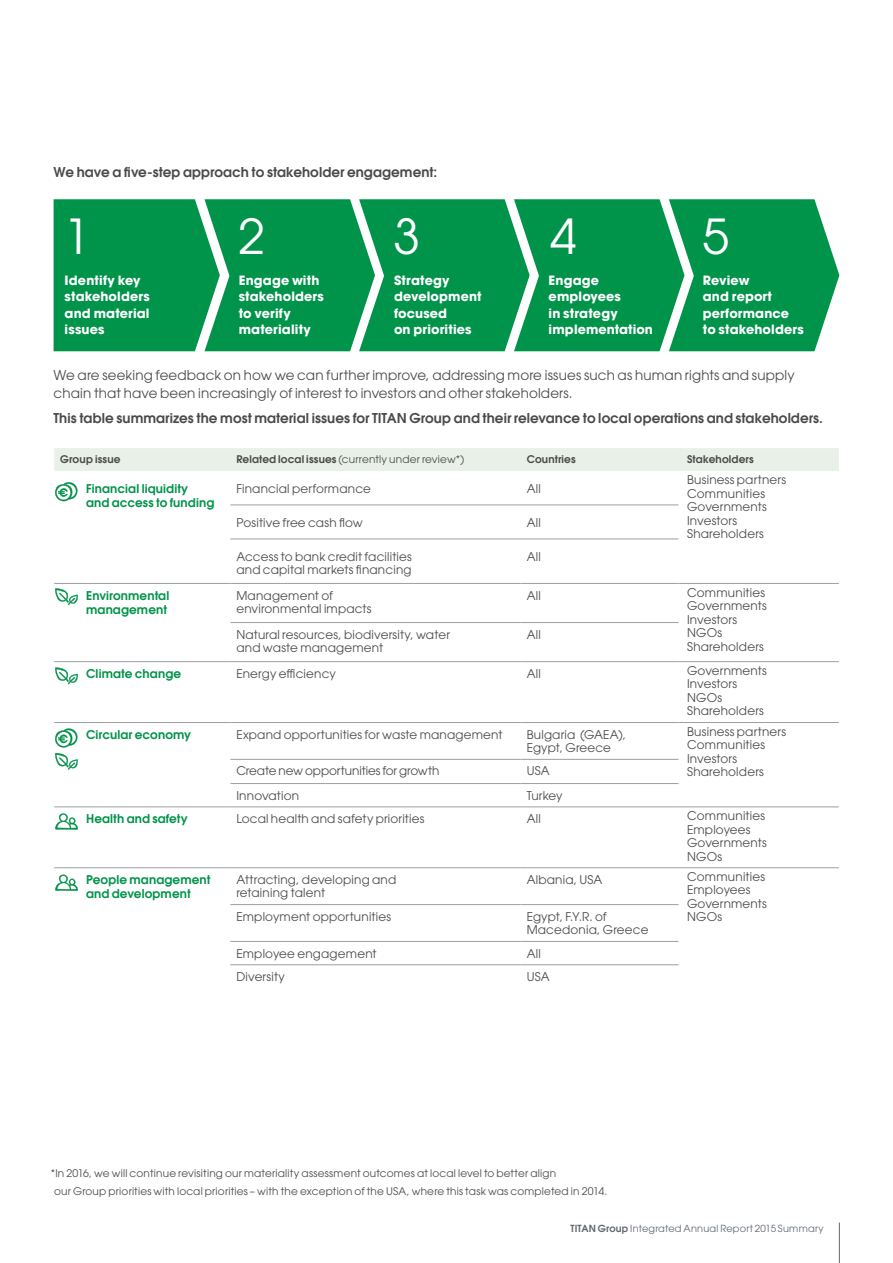
<style>
.page{position:relative;width:893px;height:1263px;background:#fff}
.page>*{position:absolute;margin:0;border:0;box-sizing:border-box;transform-origin:0 0}
.t1{font:48px "ITC Avant Garde Std";color:#fff}
.t2{font:13.5px/17.2px "ITC Avant Garde Std";letter-spacing:.01em;color:#4a4a49}
.t3{font:600 13.5px "ITC Avant Garde Std";letter-spacing:.005em;color:#4a4a49}
.t4{font:700 12.75px/16.5px "ITC Avant Garde Std";letter-spacing:.01em;color:#fff}
.t5{font:12px/13.5px "ITC Avant Garde Std";letter-spacing:.015em;color:#4a4a49}
.t6{font:600 12px/14.2px "ITC Avant Garde Std";letter-spacing:.01em;color:#00934a}
.t7{font:12px "ITC Avant Garde Std";letter-spacing:-.005em;color:#4a4a49}
.t8{font:10.5px/18.5px "ITC Avant Garde Std";letter-spacing:.02em;color:#4a4a49}
.t9{font:600 10.5px "ITC Avant Garde Std";letter-spacing:.015em;color:#4a4a49}
.t10{font:9.75px "ITC Avant Garde Std";letter-spacing:.02em;color:#616871}
.s1{font-weight:600}
</style>
<div class="page">
<hr style="left:839px;top:1222px;width:1px;height:41px;background:#616871">
<svg style="left:54px;top:199px;width:785px;height:152px;background:#109955"></svg>
<div style="left:54px;top:448px;width:785px;height:23px;background:#e9f0e8"></div>
<hr style="left:54px;top:583px;width:176px;height:1px;background:#9ca0a3">
<hr style="left:230px;top:583px;width:291px;height:1px;background:#9ca0a3">
<hr style="left:678px;top:583px;width:161px;height:1px;background:#9ca0a3">
<hr style="left:230px;top:622px;width:291px;height:1px;background:#9ca0a3">
<hr style="left:521px;top:622px;width:157px;height:1px;background:#9ca0a3">
<hr style="left:54px;top:661px;width:176px;height:1px;background:#9ca0a3">
<hr style="left:230px;top:661px;width:291px;height:1px;background:#9ca0a3">
<hr style="left:521px;top:661px;width:157px;height:1px;background:#9ca0a3">
<hr style="left:678px;top:661px;width:161px;height:1px;background:#9ca0a3">
<hr style="left:54px;top:722px;width:176px;height:1px;background:#9ca0a3">
<hr style="left:230px;top:722px;width:291px;height:1px;background:#9ca0a3">
<hr style="left:521px;top:722px;width:157px;height:1px;background:#9ca0a3">
<hr style="left:678px;top:722px;width:161px;height:1px;background:#9ca0a3">
<hr style="left:230px;top:759px;width:291px;height:1px;background:#9ca0a3">
<hr style="left:521px;top:759px;width:157px;height:1px;background:#9ca0a3">
<hr style="left:230px;top:783px;width:291px;height:1px;background:#9ca0a3">
<hr style="left:521px;top:783px;width:157px;height:1px;background:#9ca0a3">
<hr style="left:54px;top:806px;width:176px;height:1px;background:#9ca0a3">
<hr style="left:230px;top:806px;width:291px;height:1px;background:#9ca0a3">
<hr style="left:521px;top:806px;width:157px;height:1px;background:#9ca0a3">
<hr style="left:678px;top:806px;width:161px;height:1px;background:#9ca0a3">
<hr style="left:54px;top:867px;width:176px;height:1px;background:#9ca0a3">
<hr style="left:230px;top:867px;width:291px;height:1px;background:#9ca0a3">
<hr style="left:521px;top:867px;width:157px;height:1px;background:#9ca0a3">
<hr style="left:678px;top:867px;width:161px;height:1px;background:#9ca0a3">
<hr style="left:230px;top:904px;width:291px;height:1px;background:#9ca0a3">
<hr style="left:521px;top:904px;width:157px;height:1px;background:#9ca0a3">
<hr style="left:230px;top:941px;width:291px;height:1px;background:#9ca0a3">
<hr style="left:521px;top:941px;width:157px;height:1px;background:#9ca0a3">
<hr style="left:230px;top:964px;width:291px;height:1px;background:#9ca0a3">
<hr style="left:521px;top:964px;width:157px;height:1px;background:#9ca0a3">
<hr style="left:230px;top:504px;width:291px;height:1px;background:#9ca0a3">
<hr style="left:230px;top:539px;width:291px;height:1px;background:#9ca0a3">
<hr style="left:521px;top:504px;width:157px;height:1px;background:#9ca0a3">
<hr style="left:521px;top:539px;width:157px;height:1px;background:#9ca0a3">
<hr style="left:521px;top:583px;width:157px;height:1px;background:#9ca0a3">
<svg style="left:55px;top:813px;width:23px;height:17px"></svg>
<svg style="left:55px;top:874px;width:23px;height:17px"></svg>
<svg style="left:55px;top:588px;width:23px;height:17px"></svg>
<svg style="left:55px;top:667px;width:23px;height:17px"></svg>
<svg style="left:55px;top:728px;width:23px;height:42px"></svg>
<svg style="left:55px;top:482px;width:23px;height:19px"></svg>
<p class="t3" style="left:54px;top:164px;width:385px">We have a five-step approach to stakeholder engagement:</p>
<h1 class="t1" style="left:64px;top:206px;width:28px">1</h1>
<h1 class="t1" style="left:238px;top:206px;width:28px">2</h1>
<h1 class="t1" style="left:394px;top:206px;width:28px">3</h1>
<h1 class="t1" style="left:550px;top:206px;width:28px">4</h1>
<h1 class="t1" style="left:702px;top:206px;width:28px">5</h1>
<p class="t4" style="left:65px;top:272px;width:87px">Identify key stakeholders and material issues</p>
<p class="t4" style="left:239px;top:272px;width:87px">Engage with stakeholders to verify materiality</p>
<p class="t4" style="left:394px;top:272px;width:89px">Strategy development focused<br>on priorities</p>
<p class="t4" style="left:549px;top:272px;width:106px">Engage employees<br>in strategy implementation</p>
<p class="t4" style="left:703px;top:272px;width:102px">Review<br>and report performance to stakeholders</p>
<p class="t2" style="left:54px;top:367px;width:742px">We are seeking feedback on how we can further improve, addressing more issues such as human rights and supply chain that have been increasingly of interest to investors and other stakeholders.</p>
<p class="t3" style="left:54px;top:410px;width:771px">This table summarizes the most material issues for TITAN Group and their relevance to local operations and stakeholders.</p>
<p class="t9" style="left:60px;top:453px;width:62px">Group issue</p>
<p class="t8" style="left:236px;top:450px;width:229px"><span class="s1">Related local issues</span> (currently under review*)</p>
<p class="t9" style="left:527px;top:453px;width:51px">Countries</p>
<p class="t9" style="left:687px;top:453px;width:68px">Stakeholders</p>
<p class="t6" style="left:86px;top:481px;width:130px">Financial liquidity and access to funding</p>
<p class="t5" style="left:236px;top:481px;width:136px">Financial performance</p>
<p class="t5" style="left:527px;top:481px;width:16px">All</p>
<p class="t5" style="left:687px;top:473px;width:101px">Business partners<br>Communities<br>Governments<br>Investors<br>Shareholders</p>
<p class="t5" style="left:236px;top:515px;width:128px">Positive free cash flow</p>
<p class="t5" style="left:527px;top:515px;width:16px">All</p>
<p class="t5" style="left:236px;top:549px;width:177px">Access to bank credit facilities and capital markets financing</p>
<p class="t5" style="left:527px;top:549px;width:16px">All</p>
<p class="t6" style="left:86px;top:588px;width:85px">Environmental management</p>
<p class="t5" style="left:236px;top:588px;width:137px">Management of environmental impacts</p>
<p class="t5" style="left:527px;top:588px;width:16px">All</p>
<p class="t5" style="left:687px;top:585px;width:81px">Communities<br>Governments<br>Investors<br>NGOs<br>Shareholders</p>
<p class="t5" style="left:236px;top:627px;width:215px">Natural resources, biodiversity, water and waste management</p>
<p class="t5" style="left:527px;top:627px;width:16px">All</p>
<p class="t6" style="left:86px;top:666px;width:97px">Climate change</p>
<p class="t5" style="left:236px;top:666px;width:101px">Energy efficiency</p>
<p class="t5" style="left:527px;top:666px;width:16px">All</p>
<p class="t5" style="left:687px;top:663px;width:81px">Governments<br>Investors<br>NGOs<br>Shareholders</p>
<p class="t6" style="left:86px;top:727px;width:107px">Circular economy</p>
<p class="t5" style="left:236px;top:727px;width:268px">Expand opportunities for waste management</p>
<p class="t5" style="left:527px;top:727px;width:101px">Bulgaria (GAEA),<br>Egypt, Greece</p>
<p class="t5" style="left:687px;top:724px;width:101px">Business partners<br>Communities<br>Investors</p>
<p class="t7" style="left:236px;top:764px;width:205px">Create new opportunities for growth</p>
<p class="t5" style="left:527px;top:764px;width:25px">USA</p>
<p class="t5" style="left:687px;top:765px;width:78px">Shareholders</p>
<p class="t5" style="left:236px;top:788px;width:64px">Innovation</p>
<p class="t5" style="left:527px;top:788px;width:37px">Turkey</p>
<p class="t6" style="left:86px;top:811px;width:103px">Health and safety</p>
<p class="t5" style="left:236px;top:812px;width:190px">Local health and safety priorities</p>
<p class="t5" style="left:527px;top:812px;width:16px">All</p>
<p class="t5" style="left:687px;top:809px;width:81px">Communities<br>Employees<br>Governments<br>NGOs</p>
<p class="t6" style="left:86px;top:872px;width:126px">People management and development</p>
<p class="t5" style="left:236px;top:872px;width:161px">Attracting, developing and retaining talent</p>
<p class="t5" style="left:527px;top:872px;width:77px">Albania, USA</p>
<p class="t5" style="left:687px;top:869px;width:81px">Communities<br>Employees<br>Governments</p>
<p class="t5" style="left:236px;top:909px;width:156px">Employment opportunities</p>
<p class="t5" style="left:527px;top:909px;width:82px">Egypt, F.Y.R. of</p>
<p class="t5" style="left:687px;top:910px;width:37px">NGOs</p>
<p class="t5" style="left:527px;top:923px;width:123px">Macedonia, Greece</p>
<p class="t5" style="left:236px;top:946px;width:142px">Employee engagement</p>
<p class="t5" style="left:527px;top:946px;width:16px">All</p>
<p class="t5" style="left:236px;top:969px;width:50px">Diversity</p>
<p class="t5" style="left:527px;top:969px;width:25px">USA</p>
<p class="t8" style="left:54px;top:1164px;width:555px;text-indent:-3px">*In 2016, we will continue revisiting our materiality assessment outcomes at local level to better align<br>our Group priorities with local priorities – with the exception of the USA, where this task was completed in 2014.</p>
<p class="t10" style="left:570px;top:1223px;width:255px"><span class="s1">TITAN Group</span> Integrated Annual Report 2015 Summary</p>
</div>
